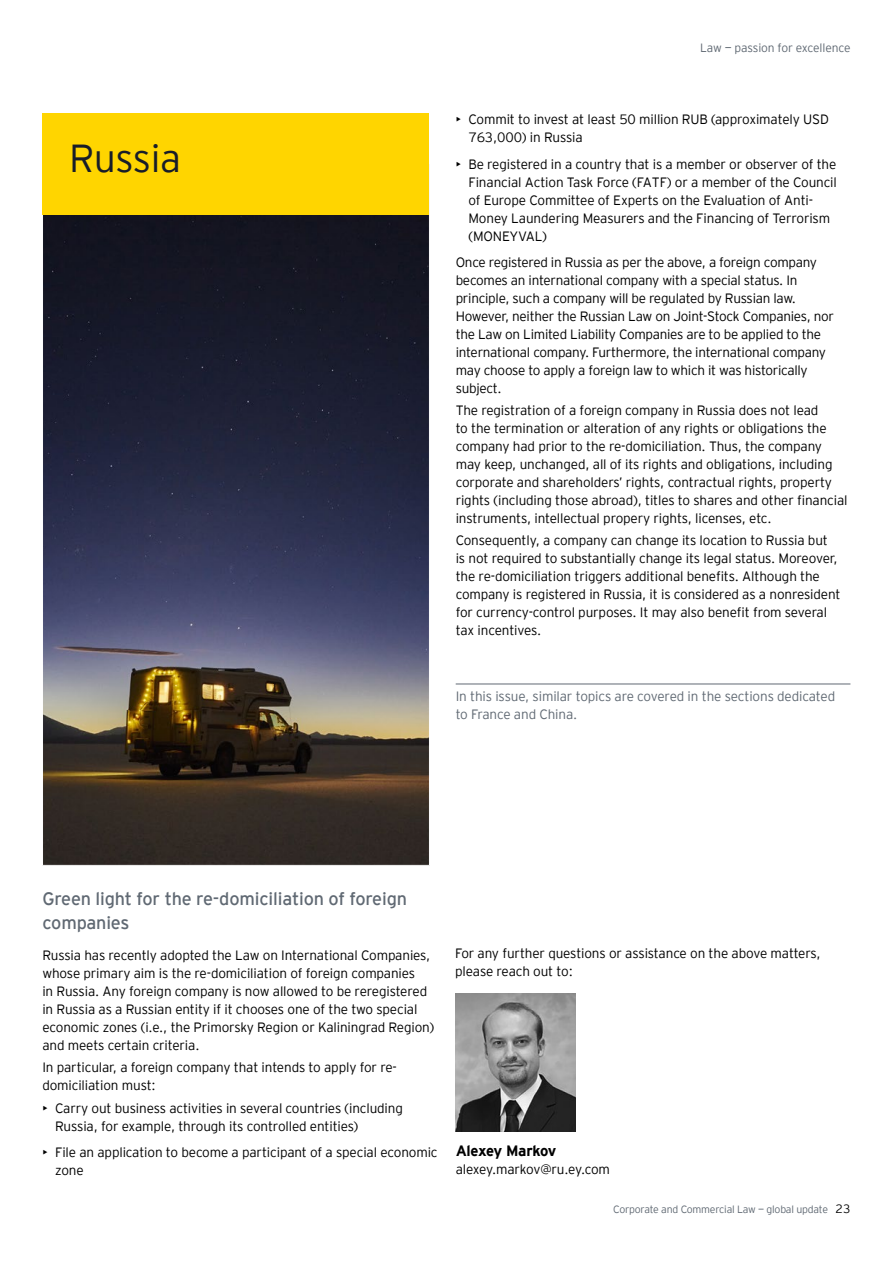
<style>
.page{position:relative;width:893px;height:1263px;background:#fff}
.page>*{position:absolute;margin:0;border:0;box-sizing:border-box;transform-origin:0 0}
.t1{font:300 39px "EY Interstate";letter-spacing:-.01em;color:#181d29}
.t2{font:18px/24px "EY Interstate";letter-spacing:-.01em;color:#606973}
.t3{font:700 15px "EY Interstate";letter-spacing:-.03em;color:#000}
.t4{font:300 13.5px/18px "EY Interstate";letter-spacing:-.01em;color:#000}
.t5{font:300 13.5px/18px "EY Interstate";letter-spacing:-.01em;color:#606973}
.t6{font:300 12px "EY Interstate";letter-spacing:-.01em;color:#606973}
.t7{font:300 10.5px "EY Interstate";letter-spacing:-.02em;color:#606973}
.s1{font-size:12px;color:#000}
</style>
<div class="page">
<img style="left:45px;top:214px;width:382px;height:649px">
<div style="left:43px;top:113px;width:386px;height:101px;background:#ffd500"></div>
<img style="left:456px;top:993px;width:120px;height:138px">
<hr style="left:456px;top:684px;width:394px;height:1px;background:#606973">
<h1 class="t1" style="left:69px;top:130px;width:114px">Russia</h1>
<p class="t6" style="left:700px;top:39px;width:152px">Law — passion for excellence</p>
<p class="t4" style="left:468px;top:109px;width:362px;text-indent:-13px">• Commit to invest at least 50 million RUB (approximately USD<br>763,000) in Russia</p>
<p class="t4" style="left:468px;top:154px;width:370px;text-indent:-13px">• Be registered in a country that is a member or observer of the Financial Action Task Force (FATF) or a member of the Council of Europe Committee of Experts on the Evaluation of Anti-Money Laundering Measurers and the Financing of Terrorism (MONEYVAL)</p>
<p class="t4" style="left:456px;top:252px;width:380px">Once registered in Russia as per the above, a foreign company becomes an international company with a special status. In principle, such a company will be regulated by Russian law.<br>However, neither the Russian Law on Joint-Stock Companies, nor the Law on Limited Liability Companies are to be applied to the international company. Furthermore, the international company may choose to apply a foreign law to which it was historically subject.</p>
<p class="t4" style="left:456px;top:401px;width:393px">The registration of a foreign company in Russia does not lead<br>to the termination or alteration of any rights or obligations the company had prior to the re-domiciliation. Thus, the company may keep, unchanged, all of its rights and obligations, including corporate and shareholders’ rights, contractual rights, property rights (including those abroad), titles to shares and other financial instruments, intellectual propery rights, licenses, etc.</p>
<p class="t4" style="left:456px;top:531px;width:386px">Consequently, a company can change its location to Russia but is not required to substantially change its legal status. Moreover, the re-domiciliation triggers additional benefits. Although the company is registered in Russia, it is considered as a nonresident for currency-control purposes. It may also benefit from several tax incentives.</p>
<p class="t5" style="left:456px;top:687px;width:381px">In this issue, similar topics are covered in the sections dedicated to France and China.</p>
<h2 class="t2" style="left:42px;top:886px;width:366px">Green light for the re-domiciliation of foreign companies</h2>
<p class="t4" style="left:42px;top:945px;width:393px">Russia has recently adopted the Law on International Companies, whose primary aim is the re-domiciliation of foreign companies<br>in Russia. Any foreign company is now allowed to be reregistered in Russia as a Russian entity if it chooses one of the two special economic zones (i.e., the Primorsky Region or Kaliningrad Region) and meets certain criteria.</p>
<p class="t4" style="left:42px;top:1058px;width:356px">In particular, a foreign company that intends to apply for re&shy;domiciliation must:</p>
<p class="t4" style="left:55px;top:1098px;width:349px;text-indent:-13px">• Carry out business activities in several countries (including<br>Russia, for example, through its controlled entities)</p>
<p class="t4" style="left:55px;top:1142px;width:384px;text-indent:-13px">• File an application to become a participant of a special economic zone</p>
<p class="t4" style="left:455px;top:944px;width:367px">For any further questions or assistance on the above matters, please reach out to:</p>
<p class="t3" style="left:456px;top:1139px;width:102px">Alexey Markov</p>
<p class="t4" style="left:456px;top:1159px;width:156px">alexey.markov@ru.ey.com</p>
<p class="t7" style="left:613px;top:1202px;width:239px">Corporate and Commercial Law — global update <span class="s1">23</span></p>
</div>
